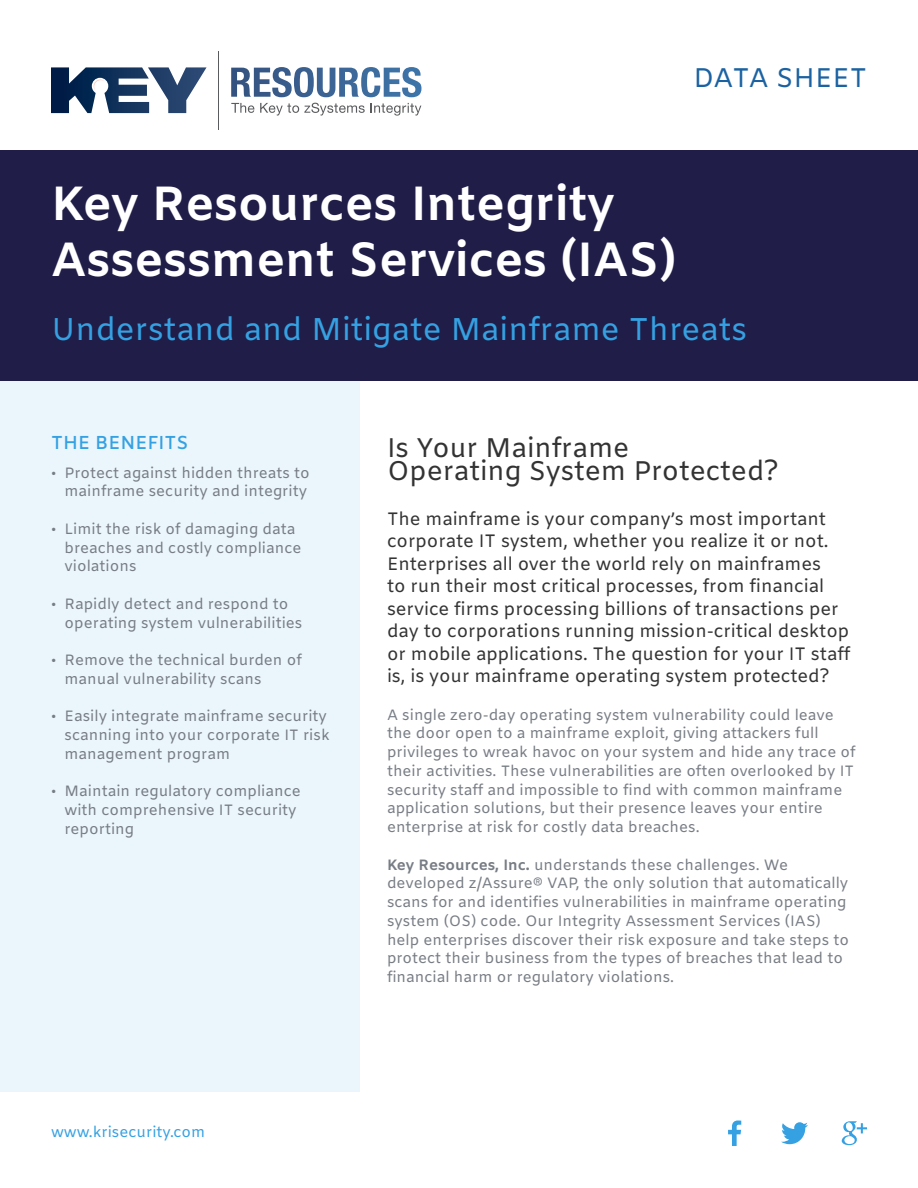
<style>
.page{position:relative;width:918px;height:1188px;background:#fff}
.page>*{position:absolute;margin:0;border:0;box-sizing:border-box;transform-origin:0 0}
.t1{font:700 48px/56.2px "Amiko";color:#fff}
.t2{font:31.5px "Amiko";color:#35a1e2}
.t3{font:27px/22.5px "Amiko";letter-spacing:-.005em;color:#333}
.t4{font:27px "Amiko";color:#1b62a2}
.t5{font:600 18.75px "Amiko";color:#35a1e2}
.t6{font:18px/22.5px "Amiko";letter-spacing:-.005em;color:#333}
.t7{font:15px/18.8px "Amiko";color:#787d85}
.t8{font:15px "Amiko";color:#35a1e2}
.s1{font-weight:700}
</style>
<div class="page">
<div style="left:0;top:381px;width:360px;height:711px;background:#ebf6fc"></div>
<div style="left:0;top:150px;width:918px;height:231px;background:#201e48"></div>
<hr style="left:218px;top:51px;width:1px;height:79px;background:#5a5b5d">
<svg style="left:231px;top:67px;width:191px;height:30px"></svg>
<svg style="left:231px;top:103px;width:23px;height:10px"></svg>
<svg style="left:260px;top:103px;width:105px;height:13px"></svg>
<svg style="left:371px;top:103px;width:50px;height:13px"></svg>
<svg style="left:51px;top:67px;width:156px;height:46px"></svg>
<svg style="left:781px;top:1122px;width:27px;height:22px"></svg>
<svg style="left:728px;top:1120px;width:13px;height:26px"></svg>
<svg style="left:842px;top:1121px;width:25px;height:24px"></svg>
<h3 class="t4" style="left:694px;top:61px;width:175px">DATA SHEET</h3>
<h1 class="t1" style="left:51px;top:179px;width:627px">Key Resources Integrity<br>Assessment Services (IAS)</h1>
<h2 class="t2" style="left:51px;top:311px;width:698px">Understand and Mitigate Mainframe Threats</h2>
<p class="t5" style="left:51px;top:432px;width:139px">THE BENEFITS</p>
<p class="t7" style="left:51px;top:464px;width:260px;text-align:right">• Protect against hidden threats to mainframe security and integrity</p>
<p class="t7" style="left:64px;top:520px;width:238px;text-indent:-14px">• Limit the risk of damaging data breaches and costly compliance violations</p>
<p class="t7" style="left:64px;top:595px;width:239px;text-indent:-14px">• Rapidly detect and respond to operating system vulnerabilities</p>
<p class="t7" style="left:64px;top:652px;width:239px;text-indent:-14px">• Remove the technical burden of manual vulnerability scans</p>
<p class="t7" style="left:64px;top:708px;width:267px;text-indent:-14px">• Easily integrate mainframe security scanning into your corporate IT risk management program</p>
<p class="t7" style="left:64px;top:783px;width:238px;text-indent:-14px">• Maintain regulatory compliance with comprehensive IT security reporting</p>
<p class="t8" style="left:51px;top:1123px;width:156px">www.krisecurity.com</p>
<h3 class="t3" style="left:387px;top:439px;width:394px">Is Your Mainframe<br>Operating System Protected?</h3>
<p class="t6" style="left:387px;top:509px;width:465px">The mainframe is your company’s most important corporate IT system, whether you realize it or not.<br>Enterprises all over the world rely on mainframes<br>to run their most critical processes, from financial service firms processing billions of transactions per day to corporations running mission-critical desktop or mobile applications. The question for your IT staff is, is your mainframe operating system protected?</p>
<p class="t7" style="left:387px;top:706px;width:470px">A single zero-day operating system vulnerability could leave the door open to a mainframe exploit, giving attackers full privileges to wreak havoc on your system and hide any trace of their activities. These vulnerabilities are often overlooked by IT security staff and impossible to find with common mainframe application solutions, but their presence leaves your entire enterprise at risk for costly data breaches.</p>
<p class="t7" style="left:387px;top:856px;width:463px"><span class="s1">Key Resources, Inc.</span> understands these challenges. We developed z/Assure® VAP, the only solution that automatically scans for and identifies vulnerabilities in mainframe operating system (OS) code. Our Integrity Assessment Services (IAS) help enterprises discover their risk exposure and take steps to protect their business from the types of breaches that lead to financial harm or regulatory violations.</p>
</div>
